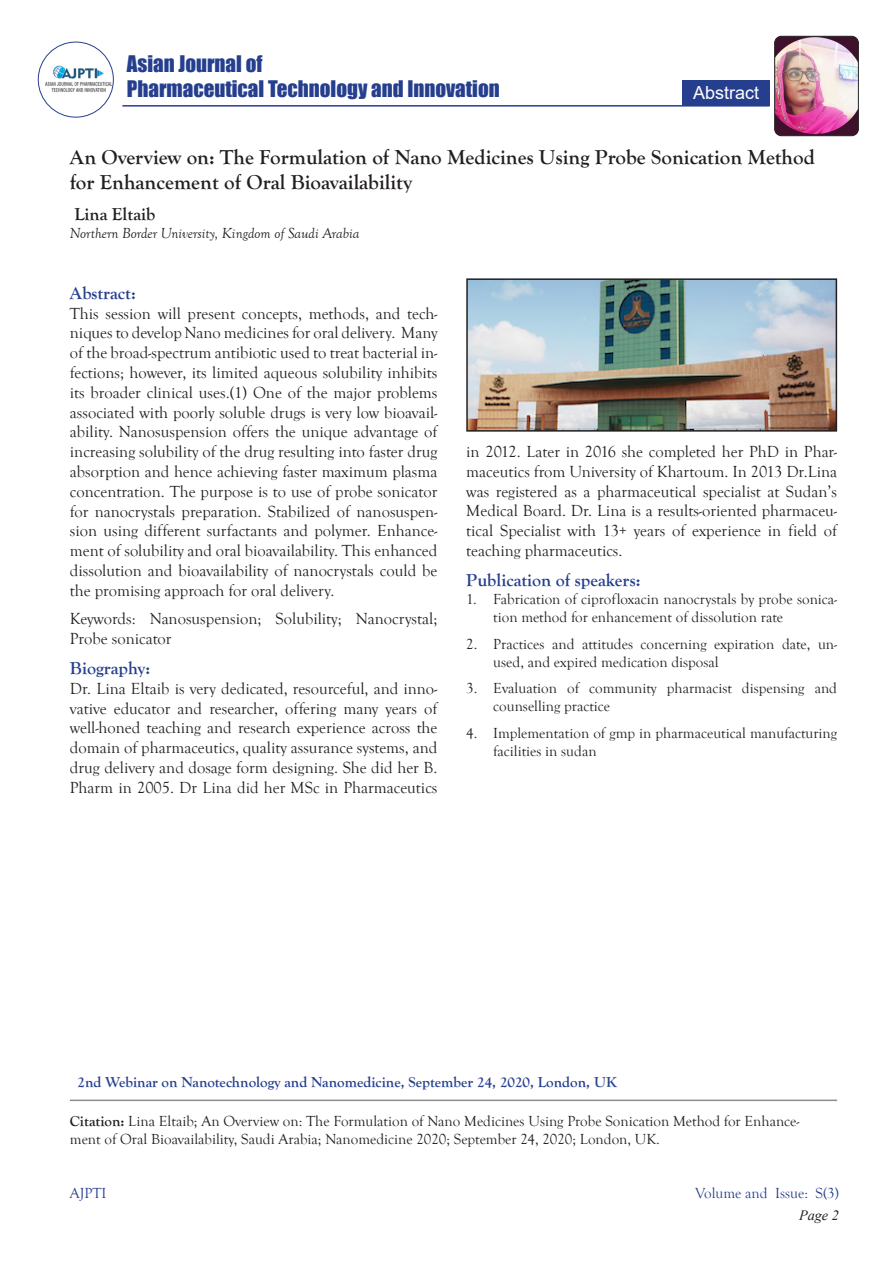
<style>
.page{position:relative;width:893px;height:1263px;background:#fff}
.page>*{position:absolute;margin:0;border:0;box-sizing:border-box;transform-origin:0 0}
.t1{font:700 21px/25.2px "Goudy Old Style T";color:#231f20}
.t2{font:21px/25.2px "Impact";color:#253f8e}
.t3{font:700 18px "Goudy Old Style T";color:#253f8e}
.t4{font:700 18px "Goudy Old Style T";color:#231f20}
.t5{font:18px "Arial";color:#fff}
.t6{font:16.5px/19.8px "Goudy Old Style T";color:#231f20;text-align:justify}
.t7{font:15px/18px "Goudy Old Style T";color:#231f20}
.t8{font:700 15px "Goudy Old Style T";color:#253f8e}
.t9{font:italic 15px "Goudy Old Style T";color:#231f20}
.t10{font:15px "Goudy Old Style T";color:#253f8e}
.t11{font:italic 14.25px "Times New Roman";color:#231f20}
.s1{font-weight:700}
</style>
<div class="page">
<img style="left:38px;top:62px;width:75px;height:35px">
<div style="left:38px;top:42px;width:76px;height:76px;border:1px solid #253f8e;border-radius:50%"></div>
<div style="left:682px;top:80px;width:88px;height:25px;background:#253f8e"></div>
<hr style="left:122px;top:105px;width:647px;height:2px;background:#253f8e">
<img style="left:775px;top:36px;width:83px;height:100px">
<div style="left:774px;top:36px;width:85px;height:100px;border:1px solid #231f20;border-radius:7px"></div>
<hr style="left:70px;top:1099px;width:767px;height:2px;background:#231f20">
<img style="left:469px;top:281px;width:365px;height:148px">
<div style="left:466px;top:278px;width:371px;height:154px;border:2px solid #231f20"></div>
<p class="t2" style="left:127px;top:51px;width:374px">Asian Journal of<br>Pharmaceutical Technology and Innovation</p>
<p class="t5" style="left:693px;top:80px;width:68px">Abstract</p>
<p class="t1" style="left:70px;top:145px;width:746px">An Overview on: The Formulation of Nano Medicines Using Probe Sonication Method for Enhancement of Oral Bioavailability</p>
<p class="t4" style="left:74px;top:204px;width:82px">Lina Eltaib</p>
<p class="t9" style="left:70px;top:224px;width:291px">Northern Border University, Kingdom of Saudi Arabia</p>
<p class="t3" style="left:70px;top:283px;width:68px">Abstract:</p>
<p class="t6" style="left:70px;top:304px;width:369px">This session will present concepts, methods, and tech&shy;niques to develop Nano medicines for oral delivery. Many of the broad-spectrum antibiotic used to treat bacterial in&shy;fections; however, its limited aqueous solubility inhibits its broader clinical uses.(1) One of the major problems associated with poorly soluble drugs is very low bioavail&shy;ability. Nanosuspension offers the unique advantage of increasing solubility of the drug resulting into faster drug absorption and hence achieving faster maximum plasma concentration. The purpose is to use of probe sonicator for nanocrystals preparation. Stabilized of nanosuspen&shy;sion using different surfactants and polymer. Enhance&shy;ment of solubility and oral bioavailability. This enhanced dissolution and bioavailability of nanocrystals could be the promising approach for oral delivery.</p>
<p class="t6" style="left:70px;top:609px;width:369px">Keywords: Nanosuspension; Solubility; Nanocrystal;<br>Probe sonicator</p>
<p class="t3" style="left:70px;top:658px;width:82px">Biography:</p>
<p class="t6" style="left:70px;top:679px;width:369px">Dr. Lina Eltaib is very dedicated, resourceful, and inno&shy;vative educator and researcher, offering many years of well-honed teaching and research experience across the domain of pharmaceutics, quality assurance systems, and drug delivery and dosage form designing. She did her B.<br>Pharm in 2005. Dr Lina did her MSc in Pharmaceutics</p>
<p class="t6" style="left:466px;top:442px;width:372px">in 2012. Later in 2016 she completed her PhD in Phar&shy;maceutics from University of Khartoum. In 2013 Dr.Lina was registered as a pharmaceutical specialist at Sudan’s Medical Board. Dr. Lina is a results-oriented pharmaceu&shy;tical Specialist with 13+ years of experience in field of teaching pharmaceutics.</p>
<p class="t3" style="left:466px;top:570px;width:176px">Publication of speakers:</p>
<p class="t7" style="left:493px;top:590px;width:345px;text-indent:-27px">1. Fabrication of ciprofloxacin nanocrystals by probe sonica&shy;tion method for enhancement of dissolution rate</p>
<p class="t7" style="left:493px;top:635px;width:345px;text-indent:-27px">2. Practices and attitudes concerning expiration date, un&shy;used, and expired medication disposal</p>
<p class="t7" style="left:493px;top:679px;width:345px;text-indent:-27px">3. Evaluation of community pharmacist dispensing and counselling practice</p>
<p class="t7" style="left:493px;top:724px;width:345px;text-indent:-27px">4. Implementation of gmp in pharmaceutical manufacturing facilities in sudan</p>
<p class="t8" style="left:78px;top:1074px;width:541px">2nd Webinar on Nanotechnology and Nanomedicine, September 24, 2020, London, UK</p>
<p class="t7" style="left:70px;top:1112px;width:731px"><span class="s1">Citation:</span> Lina Eltaib; An Overview on: The Formulation of Nano Medicines Using Probe Sonication Method for Enhance&shy;ment of Oral Bioavailability, Saudi Arabia; Nanomedicine 2020; September 24, 2020; London, UK.</p>
<p class="t10" style="left:70px;top:1185px;width:38px">AJPTI</p>
<p class="t10" style="left:695px;top:1185px;width:145px">Volume and Issue: S(3)</p>
<p class="t11" style="left:799px;top:1206px;width:41px">Page 2</p>
</div>
